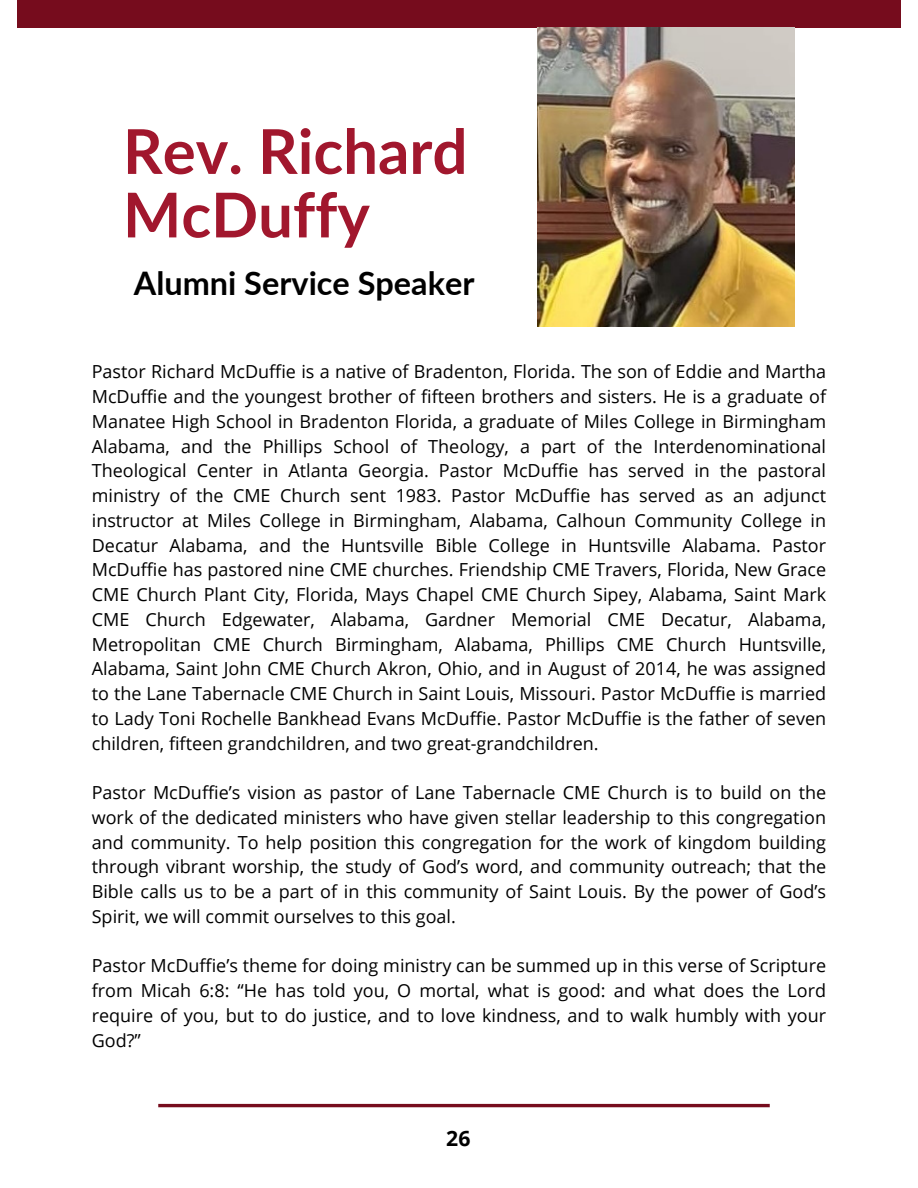
<style>
.page{position:relative;width:918px;height:1188px;background:#fff}
.page>*{position:absolute;margin:0;border:0;box-sizing:border-box;transform-origin:0 0}
.t1{font:700 61.8px/63.4px "Lato";color:#a1172d}
.t2{font:700 32.4px "Lato";color:#000}
.t3{font:700 21.15px "Open Sans";color:#000}
.t4{font:18px/24.8px "Open Sans";color:#000;text-align:justify}
</style>
<div class="page">
<div style="left:17px;top:0;width:884px;height:28px;background:#760c1d"></div>
<img style="left:537px;top:28px;width:258px;height:298px">
<hr style="left:158px;top:1104px;width:612px;height:3px;background:#760c1d">
<p class="t1" style="left:123px;top:118px;width:346px">Rev. Richard<br>McDuffy</p>
<p class="t2" style="left:134px;top:263px;width:342px">Alumni Service Speaker</p>
<p class="t4" style="left:92px;top:359px;width:736px">Pastor Richard McDuffie is a native of Bradenton, Florida. The son of Eddie and Martha McDuffie and the youngest brother of fifteen brothers and sisters. He is a graduate of Manatee High School in Bradenton Florida, a graduate of Miles College in Birmingham Alabama, and the Phillips School of Theology, a part of the Interdenominational Theological Center in Atlanta Georgia. Pastor McDuffie has served in the pastoral ministry of the CME Church sent 1983. Pastor McDuffie has served as an adjunct instructor at Miles College in Birmingham, Alabama, Calhoun Community College in Decatur Alabama, and the Huntsville Bible College in Huntsville Alabama. Pastor McDuffie has pastored nine CME churches. Friendship CME Travers, Florida, New Grace CME Church Plant City, Florida, Mays Chapel CME Church Sipey, Alabama, Saint Mark CME Church Edgewater, Alabama, Gardner Memorial CME Decatur, Alabama, Metropolitan CME Church Birmingham, Alabama, Phillips CME Church Huntsville, Alabama, Saint John CME Church Akron, Ohio, and in August of 2014, he was assigned to the Lane Tabernacle CME Church in Saint Louis, Missouri. Pastor McDuffie is married to Lady Toni Rochelle Bankhead Evans McDuffie. Pastor McDuffie is the father of seven children, fifteen grandchildren, and two great-grandchildren.</p>
<p class="t4" style="left:92px;top:780px;width:736px">Pastor McDuffie’s vision as pastor of Lane Tabernacle CME Church is to build on the work of the dedicated ministers who have given stellar leadership to this congregation and community. To help position this congregation for the work of kingdom building through vibrant worship, the study of God’s word, and community outreach; that the Bible calls us to be a part of in this community of Saint Louis. By the power of God’s Spirit, we will commit ourselves to this goal.</p>
<p class="t4" style="left:92px;top:953px;width:736px">Pastor McDuffie’s theme for doing ministry can be summed up in this verse of Scripture from Micah 6:8: “He has told you, O mortal, what is good: and what does the Lord require of you, but to do justice, and to love kindness, and to walk humbly with your God?”</p>
<p class="t3" style="left:446px;top:1124px;width:26px">26</p>
</div>
